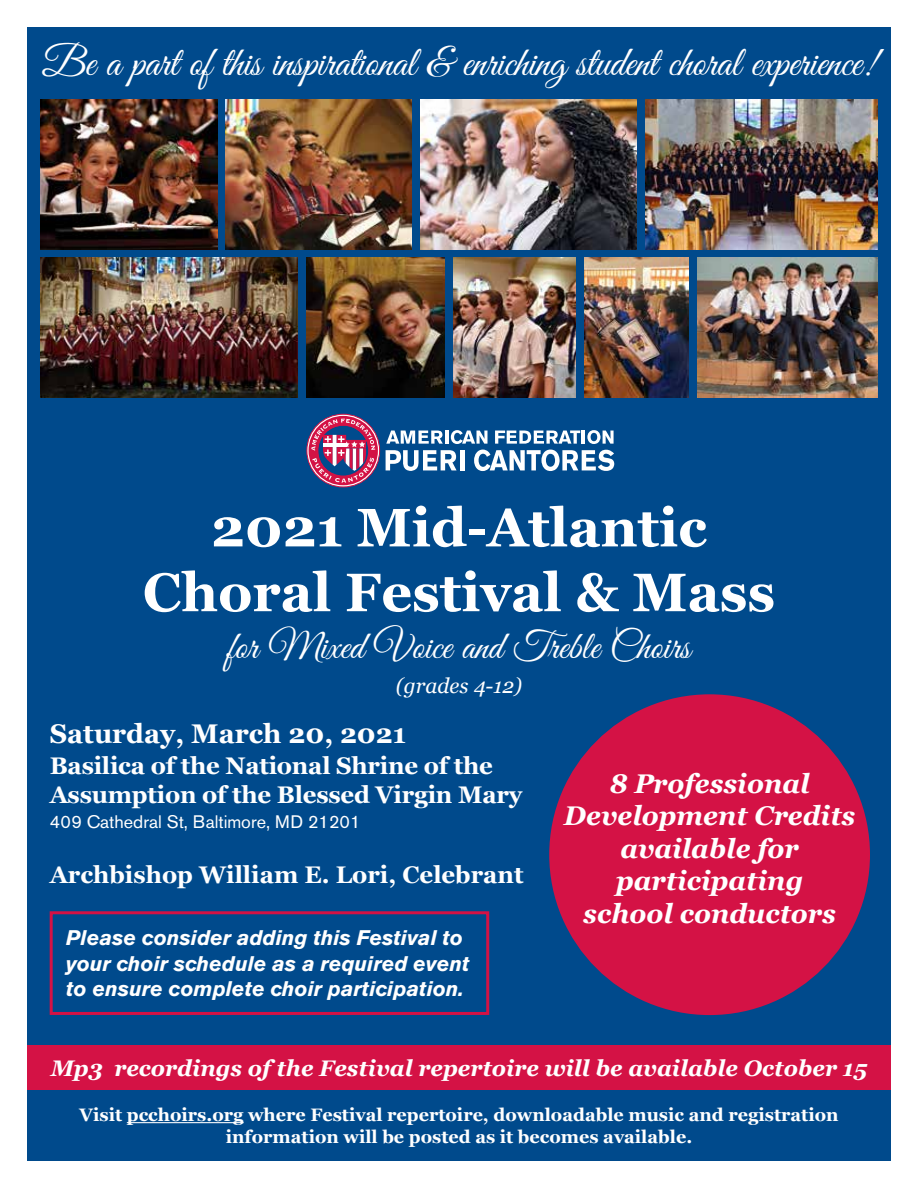
<style>
.page{position:relative;width:918px;height:1188px;background:#fff}
.page>*{position:absolute;margin:0;border:0;box-sizing:border-box;transform-origin:0 0}
.t1{font:700 54px/64.8px "Georgia";color:#fff;text-align:center}
.t2{font:42px "Great Vibes";letter-spacing:-.005em;color:#fff}
.t3{font:39px "Great Vibes";color:#fff}
.t4{font:italic 700 27px/32.4px "Georgia";color:#fff;text-align:center}
.t5{font:700 27px "Georgia";color:#fff}
.t6{font:700 24px/28.8px "Georgia";letter-spacing:-.01em;color:#fff}
.t7{font:italic 700 22.5px "Georgia";color:#fff}
.t8{font:italic 700 21px/25.5px "Akzidenz Grotesk BE";color:#fff}
.t9{font:italic 21px "Georgia";color:#fff}
.t10{font:700 18px/21.6px "Georgia";color:#fff;text-align:center}
.t11{font:18px "Akzidenz Grotesk BE";color:#fff}
</style>
<div class="page">
<div style="left:27px;top:27px;width:864px;height:1134px;background:#004a8c"></div>
<svg style="left:307px;top:414px;width:73px;height:73px"></svg>
<div style="left:306px;top:414px;width:74px;height:73px;border:1px solid #d31245;border-radius:50%"></div>
<svg style="left:309px;top:416px;width:69px;height:69px"></svg>
<svg style="left:311px;top:418px;width:64px;height:65px"></svg>
<svg style="left:386px;top:430px;width:101px;height:14px"></svg>
<svg style="left:495px;top:430px;width:119px;height:14px"></svg>
<svg style="left:386px;top:450px;width:71px;height:21px"></svg>
<hr style="left:460px;top:450px;width:4px;height:20px;background:#fff">
<svg style="left:474px;top:450px;width:140px;height:21px"></svg>
<div style="left:27px;top:1045px;width:864px;height:44px;background:#d41245"></div>
<div style="left:549px;top:694px;width:321px;height:321px;background:#d41245;border-radius:50%"></div>
<img style="left:40px;top:100px;width:177px;height:149px">
<img style="left:226px;top:100px;width:186px;height:149px">
<img style="left:420px;top:100px;width:217px;height:149px">
<img style="left:306px;top:258px;width:139px;height:139px">
<img style="left:453px;top:258px;width:123px;height:139px">
<img style="left:41px;top:258px;width:257px;height:139px">
<img style="left:584px;top:258px;width:105px;height:139px">
<img style="left:645px;top:100px;width:233px;height:149px">
<img style="left:697px;top:258px;width:181px;height:139px">
<div style="left:50px;top:911px;width:439px;height:104px;border:3px solid #d41245"></div>
<hr style="left:127px;top:1122px;width:117px;height:1px;background:#fff">
<h2 class="t2" style="left:42px;top:40px;width:836px">Be a part of this inspirational &amp; enriching student choral experience!</h2>
<h1 class="t1" style="left:143px;top:492px;width:634px">2021 Mid-Atlantic<br>Choral Festival &amp; Mass</h1>
<h3 class="t3" style="left:227px;top:625px;width:465px">for Mixed Voice and Treble Choirs</h3>
<p class="t9" style="left:396px;top:670px;width:128px">(grades 4-12)</p>
<h3 class="t5" style="left:50px;top:714px;width:358px">Saturday, March 20, 2021</h3>
<h3 class="t6" style="left:50px;top:750px;width:474px">Basilica of the National Shrine of the<br>Assumption of the Blessed Virgin Mary</h3>
<p class="t11" style="left:50px;top:811px;width:312px">409 Cathedral St, Baltimore, MD 21201</p>
<h3 class="t6" style="left:50px;top:859px;width:476px">Archbishop William E. Lori, Celebrant</h3>
<p class="t8" style="left:66px;top:925px;width:405px">Please consider adding this Festival to your choir schedule as a required event to ensure complete choir participation.</p>
<h3 class="t4" style="left:564px;top:766px;width:293px">8 Professional<br>Development Credits available for participating<br>school conductors</h3>
<p class="t7" style="left:51px;top:1051px;width:818px">Mp3 recordings of the Festival repertoire will be available October 15</p>
<p class="t10" style="left:79px;top:1103px;width:761px">Visit pcchoirs.org where Festival repertoire, downloadable music and registration information will be posted as it becomes available.</p>
</div>
